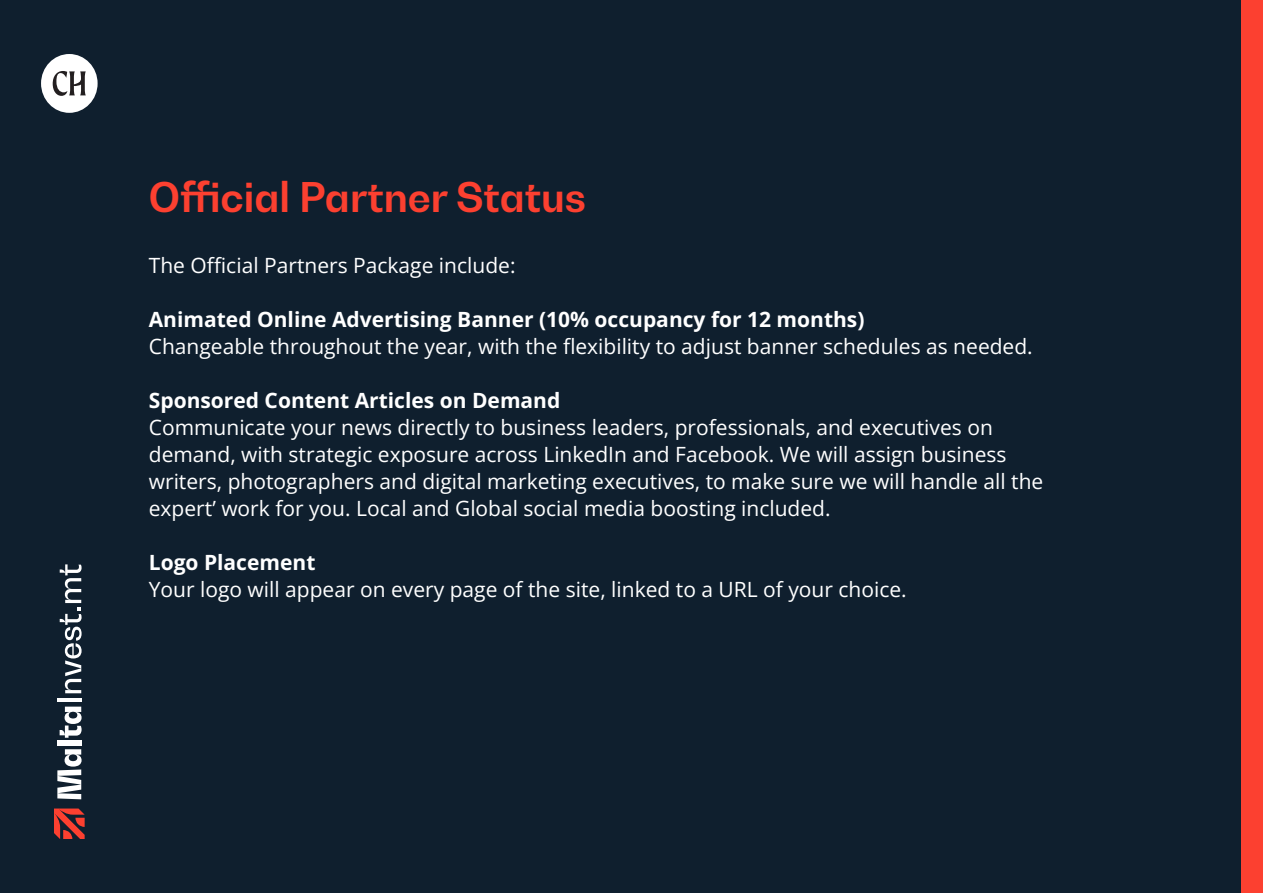
<style>
.page{position:relative;width:1263px;height:893px;background:#0f1f2e}
.page>*{position:absolute;margin:0;border:0;box-sizing:border-box;transform-origin:0 0}
.t1{font:700 40.5px "Bw Gradual DEMO";color:#fc4030}
.t2{font:21px/27px "Open Sans";color:#fff}
.t3{font:700 21px "Open Sans";color:#fff}
</style>
<div class="page">
<div style="left:1242px;top:0;width:21px;height:893px;background:#fc4030"></div>
<svg style="left:41px;top:54px;width:57px;height:59px"></svg>
<svg style="left:54px;top:808px;width:31px;height:31px"></svg>
<svg style="left:57px;top:749px;width:25px;height:50px"></svg>
<div style="left:57px;top:740px;width:24px;height:6px;background:#fff"></div>
<svg style="left:60px;top:707px;width:22px;height:31px"></svg>
<hr style="left:57px;top:698px;width:24px;height:4px;background:#fff">
<svg style="left:60px;top:564px;width:22px;height:129px"></svg>
<h1 class="t1" style="left:149px;top:170px;width:439px">Official Partner Status</h1>
<p class="t2" style="left:149px;top:252px;width:368px">The Official Partners Package include:</p>
<p class="t3" style="left:149px;top:305px;width:717px">Animated Online Advertising Banner (10% occupancy for 12 months)</p>
<p class="t2" style="left:149px;top:333px;width:885px">Changeable throughout the year, with the flexibility to adjust banner schedules as needed.</p>
<p class="t3" style="left:149px;top:386px;width:413px">Sponsored Content Articles on Demand</p>
<p class="t2" style="left:149px;top:414px;width:896px">Communicate your news directly to business leaders, professionals, and executives on demand, with strategic exposure across LinkedIn and Facebook. We will assign business writers, photographers and digital marketing executives, to make sure we will handle all the expert’ work for you. Local and Global social media boosting included.</p>
<p class="t3" style="left:149px;top:548px;width:168px">Logo Placement</p>
<p class="t2" style="left:149px;top:576px;width:759px">Your logo will appear on every page of the site, linked to a URL of your choice.</p>
</div>
